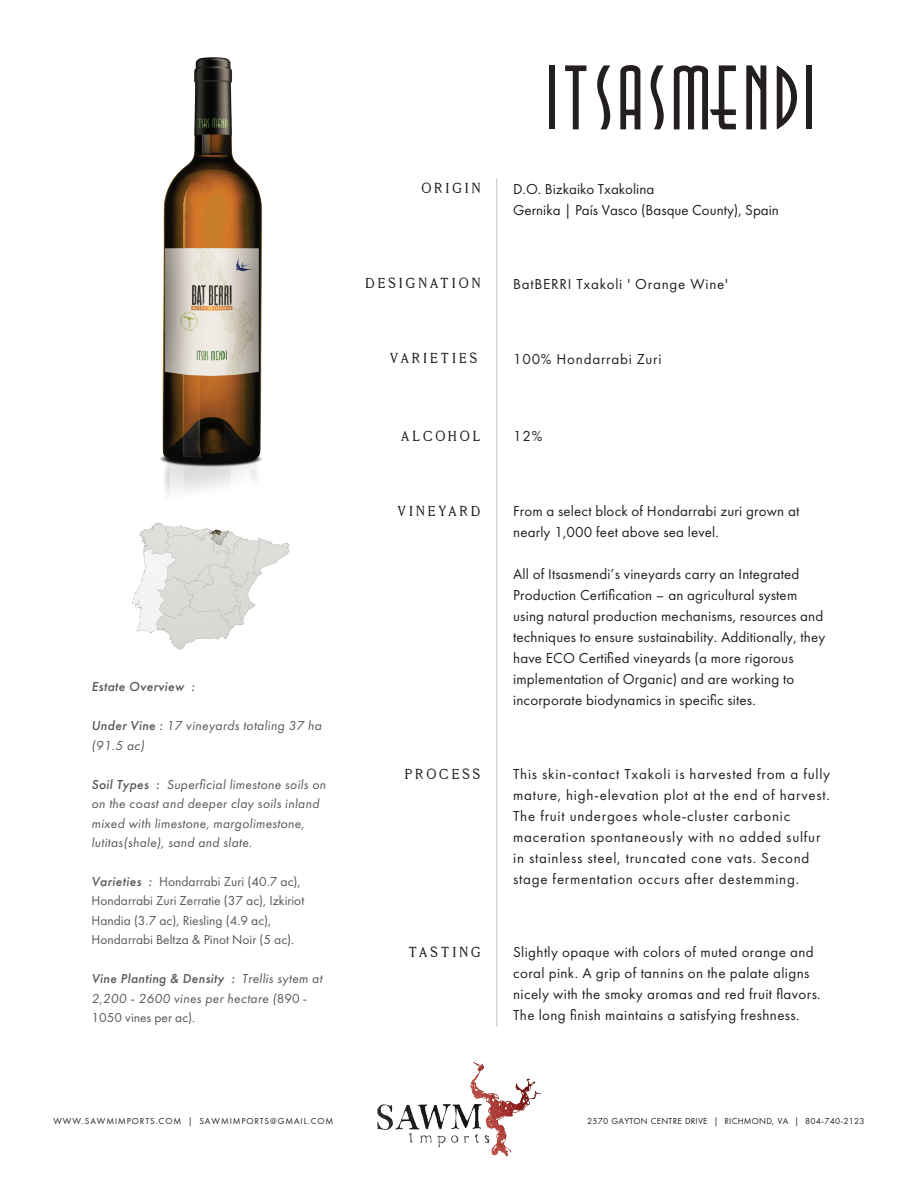
<style>
.page{position:relative;width:918px;height:1188px;background:#fff}
.page>*{position:absolute;margin:0;border:0;box-sizing:border-box;transform-origin:0 0}
.t1{font:15px/21px "Futura PT";letter-spacing:.025em;color:#231f20}
.t2{font:15px/21px "Futura PT";letter-spacing:.05em;color:#231f20}
.t3{font:15px/21px "Futura PT";color:#231f20}
.t4{font:15px "Millesime";letter-spacing:.2em;color:#231f20}
.t5{font:italic 13.5px/19.5px "Futura PT";letter-spacing:.025em;color:#57585a}
.t6{font:13.5px/19.5px "Futura PT";color:#57585a}
.t7{font:italic 500 13.5px "Futura PT";letter-spacing:.025em;color:#57585a}
.t8{font:9px "Futura PT";letter-spacing:.025em;color:#231f20}
.t9{font:9px "Futura PT";letter-spacing:.1em;color:#231f20}
.s1{font-weight:500}
.s2{font-weight:500;font-style:italic}
.s3{font-style:normal}
</style>
<div class="page">
<img style="left:160px;top:57px;width:102px;height:438px">
<img style="left:132px;top:522px;width:158px;height:128px">
<img style="left:377px;top:1062px;width:164px;height:95px">
<hr style="left:496px;top:178px;width:1px;height:848px;background:#bfc0bd">
<div style="left:549px;top:65px;width:6px;height:64px;background:#231f20"></div>
<svg style="left:565px;top:65px;width:21px;height:64px"></svg>
<svg style="left:597px;top:65px;width:13px;height:64px"></svg>
<svg style="left:620px;top:65px;width:20px;height:64px"></svg>
<svg style="left:651px;top:65px;width:13px;height:64px"></svg>
<svg style="left:674px;top:65px;width:62px;height:64px"></svg>
<svg style="left:746px;top:65px;width:20px;height:64px"></svg>
<svg style="left:777px;top:65px;width:20px;height:64px"></svg>
<div style="left:806px;top:65px;width:6px;height:64px;background:#231f20"></div>
<p class="t4" style="left:422px;top:180px;width:60px">ORIGIN</p>
<p class="t3" style="left:513px;top:179px;width:267px">D.O. Bizkaiko Txakolina<br>Gernika | País Vasco (Basque County), Spain</p>
<p class="t4" style="left:365px;top:274px;width:117px">DESIGNATION</p>
<p class="t2" style="left:513px;top:273px;width:216px">BatBERRI Txakoli ' Orange Wine'</p>
<p class="t4" style="left:390px;top:349px;width:89px">VARIETIES</p>
<p class="t2" style="left:513px;top:348px;width:150px">100% Hondarrabi Zuri</p>
<p class="t7" style="left:91px;top:678px;width:105px">Estate Overview :</p>
<p class="t5" style="left:91px;top:716px;width:232px"><span class="s1">Under Vine :</span> 17 vineyards totaling 37 ha (91.5 ac)</p>
<p class="t5" style="left:91px;top:774px;width:236px"><span class="s1">Soil Types :</span> Superficial limestone soils on on the coast and deeper clay soils inland mixed with limestone, margolimestone, lutitas(shale), sand and slate.</p>
<p class="t6" style="left:91px;top:872px;width:214px"><span class="s2">Varieties :</span> Hondarrabi Zuri (40.7 ac), Hondarrabi Zuri Zerratie (37 ac), Izkiriot Handia (3.7 ac), Riesling (4.9 ac), Hondarrabi Beltza &amp; Pinot Noir (5 ac).</p>
<p class="t5" style="left:91px;top:969px;width:232px"><span class="s1">Vine Planting &amp; Density :</span> Trellis sytem at<br>2,200 - 2600 vines per hectare (<span class="s3">890 -<br>1050 vines per ac).</span></p>
<p class="t4" style="left:401px;top:427px;width:81px">ALCOHOL</p>
<p class="t1" style="left:513px;top:426px;width:31px">12%</p>
<p class="t4" style="left:398px;top:502px;width:84px">VINEYARD</p>
<p class="t1" style="left:513px;top:501px;width:288px">From a select block of Hondarrabi zuri grown at nearly 1,000 feet above sea level.</p>
<p class="t1" style="left:513px;top:564px;width:314px">All of Itsasmendi’s vineyards carry an Integrated Production Certification – an agricultural system using natural production mechanisms, resources and techniques to ensure sustainability. Additionally, they have ECO Certified vineyards (a more rigorous implementation of Organic) and are working to incorporate biodynamics in specific sites.</p>
<p class="t4" style="left:405px;top:765px;width:77px">PROCESS</p>
<p class="t2" style="left:513px;top:763px;width:319px">This skin-contact Txakoli is harvested from a fully mature, high-elevation plot at the end of harvest.<br>The fruit undergoes whole-cluster carbonic maceration spontaneously with no added sulfur in stainless steel, truncated cone vats. Second stage fermentation occurs after destemming.</p>
<p class="t4" style="left:409px;top:943px;width:73px">TASTING</p>
<p class="t1" style="left:513px;top:941px;width:309px">Slightly opaque with colors of muted orange and coral pink. A grip of tannins on the palate aligns nicely with the smoky aromas and red fruit flavors.<br>The long finish maintains a satisfying freshness.</p>
<p class="t9" style="left:53px;top:1115px;width:281px">WWW.SAWMIMPORTS.COM | SAWMIMPORTS@GMAIL.COM</p>
<p class="t8" style="left:587px;top:1115px;width:279px">2570 GAYTON CENTRE DRIVE | RICHMOND, VA | 804-740-2123</p>
</div>
